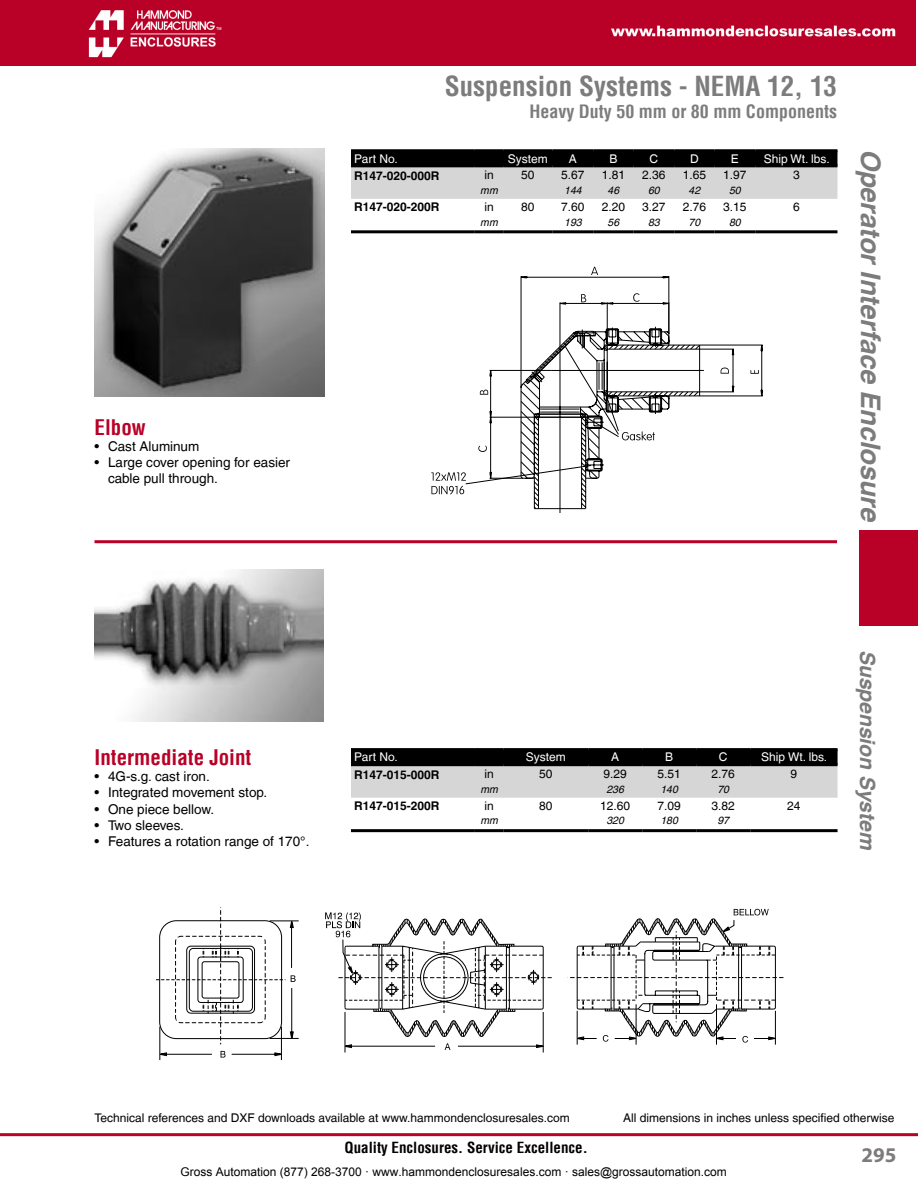
<style>
.page{position:relative;width:918px;height:1188px;background:#fff}
.page>*{position:absolute;margin:0;border:0;box-sizing:border-box;transform-origin:0 0}
.t1{font:700 condensed 27px "Helvetica";color:#7c7c7c}
.t2{font:italic 700 27px "Helvetica";color:#7c7c7c}
.t3{font:700 condensed 21px "Helvetica";color:#b90027}
.t4{font:italic 700 21px "Helvetica";color:#7c7c7c}
.t5{font:700 21px "Myriad";color:#7c7c7c}
.t6{font:700 condensed 18px "Helvetica";color:#7c7c7c}
.t7{font:700 condensed 15px "Helvetica";color:#000}
.t8{font:13.5px/16.2px "Helvetica";color:#000}
.t9{font:12px "Helvetica";color:#000}
.t10{font:12px "Arial";color:#000}
.t11{font:12px "Helvetica";color:#fff}
.t12{font:700 12px "Helvetica";color:#000}
.t13{font:italic 10.5px "Helvetica";color:#000}
</style>
<div class="page">
<hr style="left:0;top:0;width:1px;height:70px;background:#b90027">
<div style="left:859px;top:530px;width:59px;height:96px;background:#b90027"></div>
<hr style="left:0;top:1133px;width:918px;height:3px;background:#b90027">
<img style="left:94px;top:148px;width:231px;height:248px">
<hr style="left:94px;top:540px;width:743px;height:3px;background:#b90027">
<img style="left:94px;top:570px;width:230px;height:152px">
<svg style="left:351px;top:152px;width:486px;height:47px;background:#9a9a9a"></svg>
<hr style="left:351px;top:149px;width:124px;height:3px;background:#000">
<hr style="left:475px;top:149px;width:28px;height:3px;background:#000">
<hr style="left:503px;top:149px;width:50px;height:3px;background:#000">
<hr style="left:553px;top:149px;width:40px;height:3px;background:#000">
<hr style="left:593px;top:149px;width:41px;height:3px;background:#000">
<hr style="left:634px;top:149px;width:40px;height:3px;background:#000">
<hr style="left:674px;top:149px;width:41px;height:3px;background:#000">
<hr style="left:715px;top:149px;width:40px;height:3px;background:#000">
<hr style="left:755px;top:149px;width:82px;height:3px;background:#000">
<hr style="left:351px;top:164px;width:124px;height:3px;background:#000">
<hr style="left:475px;top:164px;width:28px;height:3px;background:#000">
<hr style="left:503px;top:164px;width:50px;height:3px;background:#000">
<hr style="left:553px;top:164px;width:40px;height:3px;background:#000">
<hr style="left:593px;top:164px;width:41px;height:3px;background:#000">
<hr style="left:634px;top:164px;width:40px;height:3px;background:#000">
<hr style="left:674px;top:164px;width:41px;height:3px;background:#000">
<hr style="left:715px;top:164px;width:40px;height:3px;background:#000">
<hr style="left:755px;top:164px;width:82px;height:3px;background:#000">
<hr style="left:351px;top:230px;width:124px;height:3px;background:#000">
<hr style="left:475px;top:230px;width:28px;height:3px;background:#000">
<hr style="left:503px;top:230px;width:50px;height:3px;background:#000">
<hr style="left:553px;top:230px;width:40px;height:3px;background:#000">
<hr style="left:593px;top:230px;width:41px;height:3px;background:#000">
<hr style="left:634px;top:230px;width:40px;height:3px;background:#000">
<hr style="left:674px;top:230px;width:41px;height:3px;background:#000">
<hr style="left:715px;top:230px;width:40px;height:3px;background:#000">
<hr style="left:755px;top:230px;width:82px;height:3px;background:#000">
<svg style="left:431px;top:267px;width:332px;height:246px"></svg>
<svg style="left:351px;top:751px;width:487px;height:47px;background:#9b9b9b"></svg>
<hr style="left:351px;top:748px;width:124px;height:3px;background:#000">
<hr style="left:475px;top:748px;width:28px;height:3px;background:#000">
<hr style="left:503px;top:748px;width:85px;height:3px;background:#000">
<hr style="left:588px;top:748px;width:54px;height:3px;background:#000">
<hr style="left:642px;top:748px;width:54px;height:3px;background:#000">
<hr style="left:696px;top:748px;width:54px;height:3px;background:#000">
<hr style="left:750px;top:748px;width:88px;height:3px;background:#000">
<hr style="left:351px;top:763px;width:124px;height:3px;background:#000">
<hr style="left:475px;top:763px;width:28px;height:3px;background:#000">
<hr style="left:503px;top:763px;width:85px;height:3px;background:#000">
<hr style="left:588px;top:763px;width:54px;height:3px;background:#000">
<hr style="left:642px;top:763px;width:54px;height:3px;background:#000">
<hr style="left:696px;top:763px;width:54px;height:3px;background:#000">
<hr style="left:750px;top:763px;width:88px;height:3px;background:#000">
<hr style="left:351px;top:829px;width:124px;height:3px;background:#000">
<hr style="left:475px;top:829px;width:28px;height:3px;background:#000">
<hr style="left:503px;top:829px;width:85px;height:3px;background:#000">
<hr style="left:588px;top:829px;width:54px;height:3px;background:#000">
<hr style="left:642px;top:829px;width:54px;height:3px;background:#000">
<hr style="left:696px;top:829px;width:54px;height:3px;background:#000">
<hr style="left:750px;top:829px;width:88px;height:3px;background:#000">
<svg style="left:159px;top:1053px;width:53px;height:3px"></svg>
<hr style="left:160px;top:1027px;width:1px;height:33px;background:#000">
<hr style="left:281px;top:1027px;width:1px;height:33px;background:#000">
<svg style="left:221px;top:1051px;width:61px;height:7px"></svg>
<svg style="left:156px;top:910px;width:143px;height:134px"></svg>
<svg style="left:325px;top:909px;width:458px;height:144px"></svg>
<div style="left:492px;top:985px;width:9px;height:9px;border:1px solid #000;border-radius:50%"></div>
<img style="left:1px;top:0;width:914px;height:66px">
<h2 class="t3" style="left:94px;top:414px;width:53px">Elbow</h2>
<p class="t8" style="left:108px;top:438px;width:184px">Cast Aluminum<br>Large cover opening for easier cable pull through.</p>
<p class="t8" style="left:94px;top:438px;width:6px">• •</p>
<h1 class="t1" style="left:445px;top:70px;width:394px">Suspension Systems - NEMA 12, 13</h1>
<h3 class="t6" style="left:530px;top:100px;width:309px">Heavy Duty 50 mm or 80 mm Components</h3>
<p class="t11" style="left:354px;top:151px;width:45px">Part No.</p>
<p class="t11" style="left:508px;top:151px;width:42px">System</p>
<p class="t11" style="left:569px;top:151px;width:10px">A</p>
<p class="t11" style="left:609px;top:151px;width:10px">B</p>
<p class="t11" style="left:650px;top:151px;width:10px">C</p>
<p class="t11" style="left:690px;top:151px;width:10px">D</p>
<p class="t11" style="left:731px;top:151px;width:10px">E</p>
<p class="t11" style="left:764px;top:151px;width:67px">Ship Wt. lbs.</p>
<p class="t12" style="left:354px;top:168px;width:87px">R147-020-000R</p>
<p class="t9" style="left:484px;top:168px;width:11px">in</p>
<p class="t9" style="left:521px;top:168px;width:15px">50</p>
<p class="t9" style="left:561px;top:168px;width:25px">5.67</p>
<p class="t9" style="left:602px;top:168px;width:25px">1.81</p>
<p class="t9" style="left:642px;top:168px;width:25px">2.36</p>
<p class="t9" style="left:683px;top:168px;width:25px">1.65</p>
<p class="t9" style="left:723px;top:168px;width:25px">1.97</p>
<p class="t9" style="left:793px;top:168px;width:8px">3</p>
<p class="t13" style="left:480px;top:184px;width:19px">mm</p>
<p class="t13" style="left:564px;top:184px;width:19px">144</p>
<p class="t13" style="left:608px;top:184px;width:13px">46</p>
<p class="t13" style="left:648px;top:184px;width:13px">60</p>
<p class="t13" style="left:689px;top:184px;width:13px">42</p>
<p class="t13" style="left:729px;top:184px;width:13px">50</p>
<p class="t12" style="left:354px;top:200px;width:87px">R147-020-200R</p>
<p class="t9" style="left:484px;top:200px;width:11px">in</p>
<p class="t9" style="left:521px;top:200px;width:15px">80</p>
<p class="t9" style="left:561px;top:200px;width:25px">7.60</p>
<p class="t9" style="left:602px;top:200px;width:25px">2.20</p>
<p class="t9" style="left:642px;top:200px;width:25px">3.27</p>
<p class="t9" style="left:683px;top:200px;width:25px">2.76</p>
<p class="t9" style="left:723px;top:200px;width:25px">3.15</p>
<p class="t9" style="left:793px;top:200px;width:8px">6</p>
<p class="t13" style="left:480px;top:216px;width:19px">mm</p>
<p class="t13" style="left:564px;top:216px;width:19px">193</p>
<p class="t13" style="left:608px;top:216px;width:13px">56</p>
<p class="t13" style="left:648px;top:216px;width:13px">83</p>
<p class="t13" style="left:689px;top:216px;width:13px">70</p>
<p class="t13" style="left:729px;top:216px;width:13px">80</p>
<h1 class="t2" style="left:887px;top:148px;width:375px;rotate:90deg">Operator Interface Enclosure</h1>
<h2 class="t3" style="left:94px;top:744px;width:158px">Intermediate Joint</h2>
<p class="t8" style="left:108px;top:768px;width:203px">4G-s.g. cast iron.<br>Integrated movement stop.<br>One piece bellow.<br>Two sleeves.<br>Features a rotation range of 170°.</p>
<p class="t8" style="left:94px;top:768px;width:6px;text-align:justify">• • • • •</p>
<p class="t11" style="left:354px;top:750px;width:45px">Part No.</p>
<p class="t11" style="left:526px;top:750px;width:42px">System</p>
<p class="t11" style="left:611px;top:750px;width:10px">A</p>
<p class="t11" style="left:665px;top:750px;width:10px">B</p>
<p class="t11" style="left:719px;top:750px;width:10px">C</p>
<p class="t11" style="left:761px;top:750px;width:67px">Ship Wt. lbs.</p>
<p class="t12" style="left:354px;top:767px;width:87px">R147-015-000R</p>
<p class="t9" style="left:484px;top:767px;width:11px">in</p>
<p class="t9" style="left:539px;top:767px;width:15px">50</p>
<p class="t9" style="left:604px;top:767px;width:25px">9.29</p>
<p class="t9" style="left:658px;top:767px;width:25px">5.51</p>
<p class="t9" style="left:712px;top:767px;width:25px">2.76</p>
<p class="t9" style="left:791px;top:767px;width:8px">9</p>
<p class="t13" style="left:480px;top:783px;width:19px">mm</p>
<p class="t13" style="left:606px;top:783px;width:19px">236</p>
<p class="t13" style="left:660px;top:783px;width:19px">140</p>
<p class="t13" style="left:717px;top:783px;width:13px">70</p>
<p class="t12" style="left:354px;top:799px;width:87px">R147-015-200R</p>
<p class="t9" style="left:484px;top:798px;width:11px">in</p>
<p class="t9" style="left:539px;top:798px;width:15px">80</p>
<p class="t9" style="left:600px;top:798px;width:32px">12.60</p>
<p class="t9" style="left:658px;top:798px;width:25px">7.09</p>
<p class="t9" style="left:712px;top:798px;width:25px">3.82</p>
<p class="t9" style="left:787px;top:798px;width:15px">24</p>
<p class="t13" style="left:480px;top:814px;width:19px">mm</p>
<p class="t13" style="left:606px;top:814px;width:19px">320</p>
<p class="t13" style="left:660px;top:814px;width:19px">180</p>
<p class="t13" style="left:717px;top:814px;width:13px">97</p>
<h2 class="t4" style="left:881px;top:650px;width:201px;rotate:90deg">Suspension System</h2>
<p class="t9" style="left:94px;top:1111px;width:477px">Technical references and DXF downloads available at www.hammondenclosuresales.com</p>
<p class="t9" style="left:623px;top:1111px;width:273px">All dimensions in inches unless specified otherwise</p>
<p class="t7" style="left:345px;top:1138px;width:245px">Quality Enclosures. Service Excellence.</p>
<p class="t10" style="left:181px;top:1163px;width:548px">Gross Automation (877) 268-3700 · www.hammondenclosuresales.com · sales@grossautomation.com</p>
<h2 class="t5" style="left:861px;top:1144px;width:36px">295</h2>
</div>
